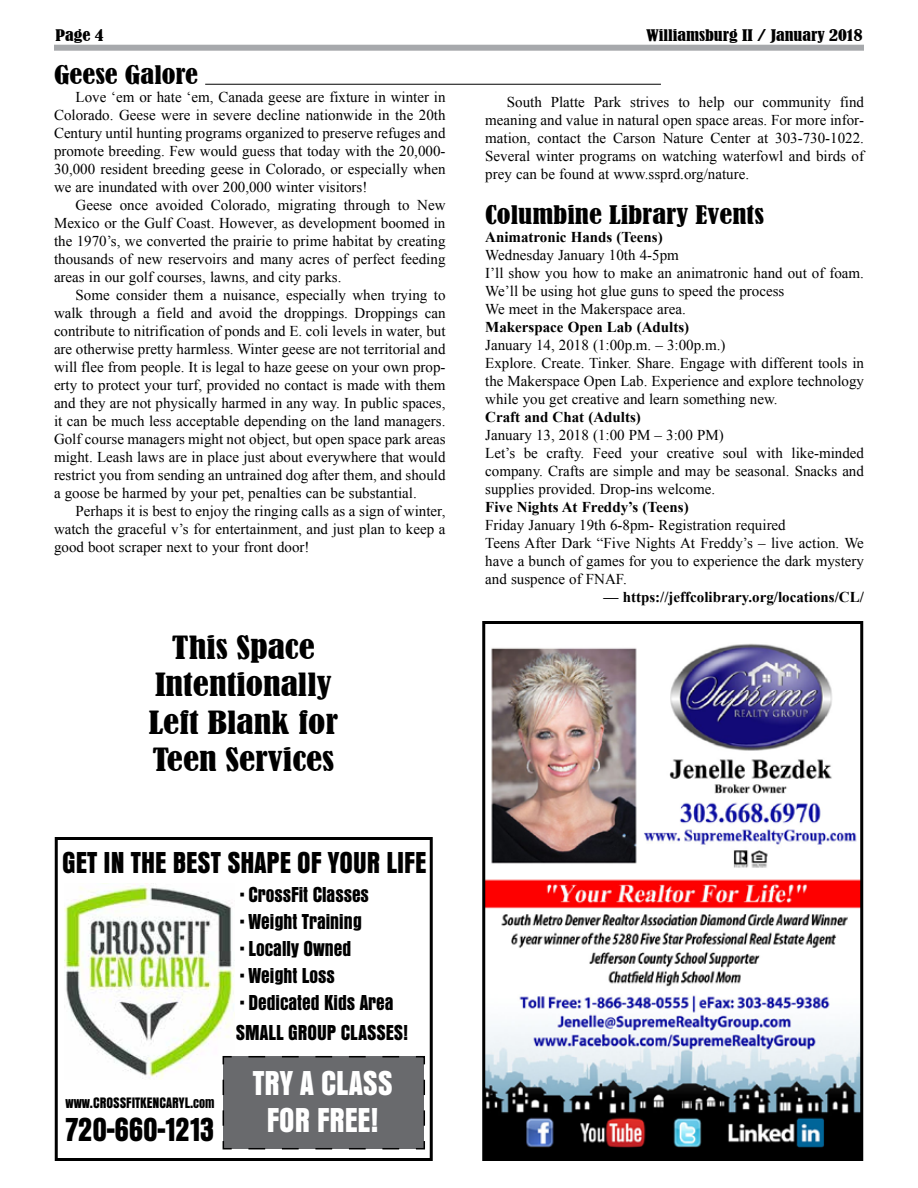
<style>
.page{position:relative;width:918px;height:1188px;background:#fff}
.page>*{position:absolute;margin:0;border:0;box-sizing:border-box;transform-origin:0 0}
.t1{font:36px/36px "Anzeigen Grotesk EF";color:#fff;text-align:center}
.t2{font:35.7px "Anzeigen Grotesk EF";color:#000}
.t3{font:31.5px "Anzeigen Grotesk EF";color:#000}
.t4{font:condensed 30px/37.5px "Bernard";color:#000;text-align:center;scale:1.2 1}
.t5{font:condensed 24px "Bernard";color:#000;scale:1.2 1}
.t6{font:22.5px/30px "Anzeigen Grotesk EF";color:#000}
.t7{font:15.75px "Anzeigen Grotesk EF";color:#000}
.t8{font:15px/18px "Times New Roman";color:#000;text-align:justify}
.t9{font:700 15px "Times New Roman";color:#000}
.t10{font:condensed 15px "Bernard";color:#000;scale:1.2 1}
</style>
<div class="page">
<div style="left:54px;top:45px;width:810px;height:6px;background:#a7a9ac"></div>
<img style="left:486px;top:643px;width:373px;height:514px">
<div style="left:482px;top:621px;width:381px;height:540px;border:3px solid #000"></div>
<div style="left:55px;top:837px;width:378px;height:324px;border:3px solid #000"></div>
<img style="left:64px;top:884px;width:170px;height:195px">
<div style="left:222px;top:1055px;width:203px;height:95px;background:#696a6d"></div>
<hr style="left:205px;top:84px;width:456px;height:1px;background:#000">
<p class="t10" style="left:56px;top:26px;width:42px">Page 4</p>
<p class="t10" style="left:646px;top:26px;width:182px">Williamsburg II / January 2018</p>
<h3 class="t5" style="left:54px;top:61px;width:122px">Geese Galore</h3>
<p class="t8" style="left:54px;top:88px;width:393px;text-indent:22px">Love ‘em or hate ‘em, Canada geese are fixture in winter in Colorado. Geese were in severe decline nationwide in the 20th Century until hunting programs organized to preserve refuges and promote breeding. Few would guess that today with the 20,000- 30,000 resident breeding geese in Colorado, or especially when we are inundated with over 200,000 winter visitors!</p>
<p class="t8" style="left:54px;top:196px;width:393px;text-indent:22px">Geese once avoided Colorado, migrating through to New Mexico or the Gulf Coast. However, as development boomed in the 1970’s, we converted the prairie to prime habitat by creating thousands of new reservoirs and many acres of perfect feeding areas in our golf courses, lawns, and city parks.</p>
<p class="t8" style="left:54px;top:286px;width:393px;text-indent:22px">Some consider them a nuisance, especially when trying to walk through a field and avoid the droppings. Droppings can contribute to nitrification of ponds and E. coli levels in water, but are otherwise pretty harmless. Winter geese are not territorial and will flee from people. It is legal to haze geese on your own prop&shy;erty to protect your turf, provided no contact is made with them and they are not physically harmed in any way. In public spaces, it can be much less acceptable depending on the land managers.<br>Golf course managers might not object, but open space park areas might. Leash laws are in place just about everywhere that would restrict you from sending an untrained dog after them, and should a goose be harmed by your pet, penalties can be substantial.</p>
<p class="t8" style="left:54px;top:502px;width:393px;text-indent:22px">Perhaps it is best to enjoy the ringing calls as a sign of winter, watch the graceful v’s for entertainment, and just plan to keep a good boot scraper next to your front door!</p>
<h3 class="t4" style="left:149px;top:629px;width:159px">This Space<br>Intentionally<br>Left Blank for<br>Teen Services</h3>
<h3 class="t3" style="left:62px;top:846px;width:366px">GET IN THE BEST SHAPE OF YOUR LIFE</h3>
<p class="t7" style="left:66px;top:1095px;width:151px">www.CROSSFITKENCARYL.com</p>
<h2 class="t2" style="left:66px;top:1111px;width:150px">720-660-1213</h2>
<h3 class="t6" style="left:240px;top:880px;width:130px">• CrossFit Classes</h3>
<h3 class="t6" style="left:240px;top:907px;width:123px">• Weight Training</h3>
<h3 class="t6" style="left:240px;top:934px;width:112px">• Locally Owned</h3>
<h3 class="t6" style="left:240px;top:961px;width:96px">• Weight Loss</h3>
<h3 class="t6" style="left:236px;top:988px;width:174px">• Dedicated Kids Area<br>SMALL GROUP CLASSES!</h3>
<h1 class="t1" style="left:253px;top:1065px;width:141px">TRY A CLASS<br>FOR FREE!</h1>
<p class="t8" style="left:485px;top:93px;width:380px;text-indent:22px">South Platte Park strives to help our community find meaning and value in natural open space areas. For more infor&shy;mation, contact the Carson Nature Center at 303-730-1022.<br>Several winter programs on watching waterfowl and birds of prey can be found at www.ssprd.org/nature.</p>
<h3 class="t5" style="left:485px;top:201px;width:234px">Columbine Library Events</h3>
<p class="t9" style="left:485px;top:226px;width:179px">Animatronic Hands (Teens)</p>
<p class="t8" style="left:485px;top:246px;width:380px;text-align:left">Wednesday January 10th 4-5pm<br>I’ll show you how to make an animatronic hand out of foam.<br>We’ll be using hot glue guns to speed the process<br>We meet in the Makerspace area.</p>
<p class="t9" style="left:485px;top:316px;width:206px">Makerspace Open Lab (Adults)</p>
<p class="t8" style="left:485px;top:336px;width:380px;text-align:left">January 14, 2018 (1:00p.m. – 3:00p.m.)<br>Explore. Create. Tinker. Share. Engage with different tools in the Makerspace Open Lab. Experience and explore technology while you get creative and learn something new.</p>
<p class="t9" style="left:485px;top:406px;width:157px">Craft and Chat (Adults)</p>
<p class="t8" style="left:485px;top:426px;width:380px;text-align:left">January 13, 2018 (1:00 PM – 3:00 PM)<br>Let’s be crafty. Feed your creative soul with like-minded company. Crafts are simple and may be seasonal. Snacks and supplies provided. Drop-ins welcome.</p>
<p class="t9" style="left:485px;top:496px;width:205px">Five Nights At Freddy’s (Teens)</p>
<p class="t8" style="left:485px;top:516px;width:380px;text-align:left">Friday January 19th 6-8pm- Registration required<br>Teens After Dark “Five Nights At Freddy’s – live action. We have a bunch of games for you to experience the dark mystery and suspence of FNAF.</p>
<p class="t9" style="left:604px;top:586px;width:262px">— https://jeffcolibrary.org/locations/CL/</p>
</div>
